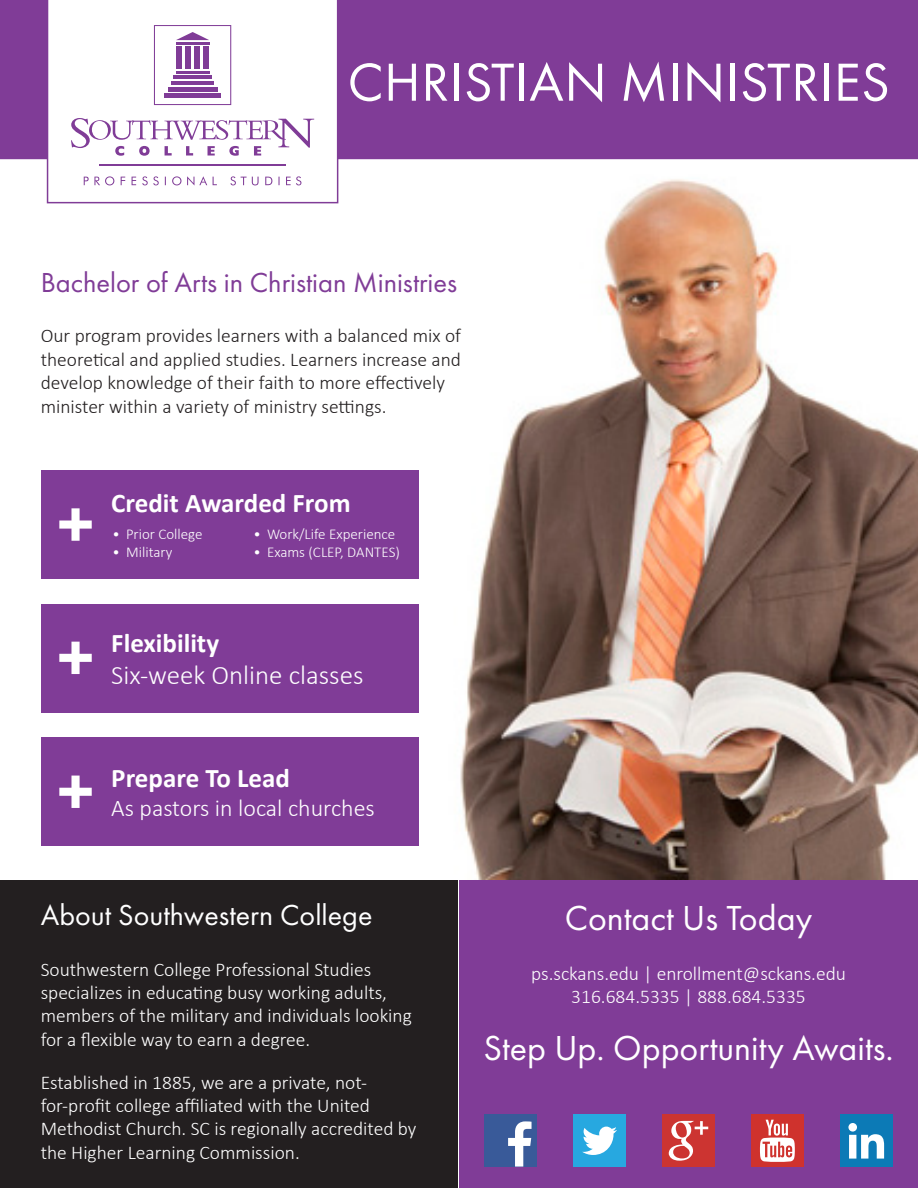
<style>
.page{position:relative;width:918px;height:1188px;background:#fff}
.page>*{position:absolute;margin:0;border:0;box-sizing:border-box;transform-origin:0 0}
.t1{font:55.5px "Futura PT";letter-spacing:.01em;color:#fff}
.t2{font:36px "Futura PT";color:#fff}
.t3{font:30px "Futura PT";color:#fff}
.t4{font:28.5px "Futura PT";color:#803c97}
.t5{font:700 27px "Calibri";color:#fff}
.t6{font:300 27px "Calibri";color:#fff}
.t7{font:300 24px "Calibri";color:#fff}
.t8{font:300 19.5px/23.4px "Calibri";color:#fff}
.t9{font:300 19.5px/23.4px "Calibri";color:#231f20}
.t10{font:300 15px "Calibri";color:#fff}
</style>
<div class="page">
<img style="left:403px;top:179px;width:515px;height:701px">
<div style="left:0;top:0;width:918px;height:159px;background:#803c97"></div>
<div style="left:0;top:880px;width:458px;height:308px;background:#231f20"></div>
<div style="left:47px;top:0;width:291px;height:203px;background:#fff"></div>
<div style="left:41px;top:604px;width:377px;height:108px;background:#803c97"></div>
<svg style="left:59px;top:642px;width:33px;height:32px"></svg>
<div style="left:41px;top:737px;width:377px;height:109px;background:#803c97"></div>
<svg style="left:59px;top:776px;width:33px;height:32px"></svg>
<div style="left:41px;top:470px;width:377px;height:109px;background:#803c97"></div>
<svg style="left:59px;top:508px;width:33px;height:33px"></svg>
<div style="left:459px;top:880px;width:459px;height:308px;background:#803c97"></div>
<div style="left:484px;top:1115px;width:53px;height:52px;background:#395a99"></div>
<svg style="left:508px;top:1121px;width:24px;height:46px"></svg>
<div style="left:573px;top:1115px;width:53px;height:52px;background:#27a8e0"></div>
<svg style="left:582px;top:1127px;width:35px;height:28px"></svg>
<div style="left:751px;top:1115px;width:53px;height:52px;background:#cf322d"></div>
<svg style="left:760px;top:1120px;width:35px;height:42px"></svg>
<div style="left:662px;top:1115px;width:53px;height:52px;background:#cc3431"></div>
<svg style="left:669px;top:1121px;width:39px;height:40px"></svg>
<div style="left:840px;top:1115px;width:52px;height:52px;background:#0c7ab6"></div>
<svg style="left:848px;top:1123px;width:36px;height:36px"></svg>
<hr style="left:99px;top:165px;width:187px;height:1px;background:#803c97">
<svg style="left:154px;top:25px;width:77px;height:80px"></svg>
<svg style="left:71px;top:118px;width:243px;height:38px;background:#e5d8ea"></svg>
<svg style="left:84px;top:176px;width:217px;height:10px"></svg>
<p class="t1" style="left:348px;top:49px;width:544px">CHRISTIAN MINISTRIES</p>
<p class="t4" style="left:41px;top:266px;width:418px">Bachelor of Arts in Christian Ministries</p>
<p class="t9" style="left:41px;top:324px;width:422px">Our program provides learners with a balanced mix of theoretical and applied studies. Learners increase and develop knowledge of their faith to more effectively minister within a variety of ministry settings.</p>
<p class="t5" style="left:111px;top:484px;width:241px">Credit Awarded From</p>
<p class="t10" style="left:113px;top:525px;width:92px">• Prior College</p>
<p class="t10" style="left:113px;top:543px;width:61px">• Military</p>
<p class="t10" style="left:254px;top:525px;width:143px">• Work/Life Experience</p>
<p class="t10" style="left:254px;top:543px;width:148px">• Exams (CLEP, DANTES)</p>
<p class="t5" style="left:111px;top:624px;width:109px">Flexibility</p>
<p class="t6" style="left:111px;top:658px;width:254px">Six-week Online classes</p>
<p class="t5" style="left:111px;top:759px;width:180px">Prepare To Lead</p>
<p class="t7" style="left:111px;top:793px;width:265px">As pastors in local churches</p>
<p class="t3" style="left:41px;top:897px;width:333px">About Southwestern College</p>
<p class="t8" style="left:41px;top:957px;width:373px">Southwestern College Professional Studies specializes in educating busy working adults, members of the military and individuals looking for a flexible way to earn a degree.</p>
<p class="t8" style="left:41px;top:1070px;width:377px">Established in 1885, we are a private, not&shy;for-profit college affiliated with the United Methodist Church. SC is regionally accredited by the Higher Learning Commission.</p>
<p class="t2" style="left:565px;top:896px;width:249px">Contact Us Today</p>
<p class="t8" style="left:531px;top:962px;width:316px">ps.sckans.edu | enrollment@sckans.edu</p>
<p class="t8" style="left:571px;top:985px;width:236px">316.684.5335 | 888.684.5335</p>
<p class="t2" style="left:483px;top:1027px;width:412px">Step Up. Opportunity Awaits.</p>
</div>
